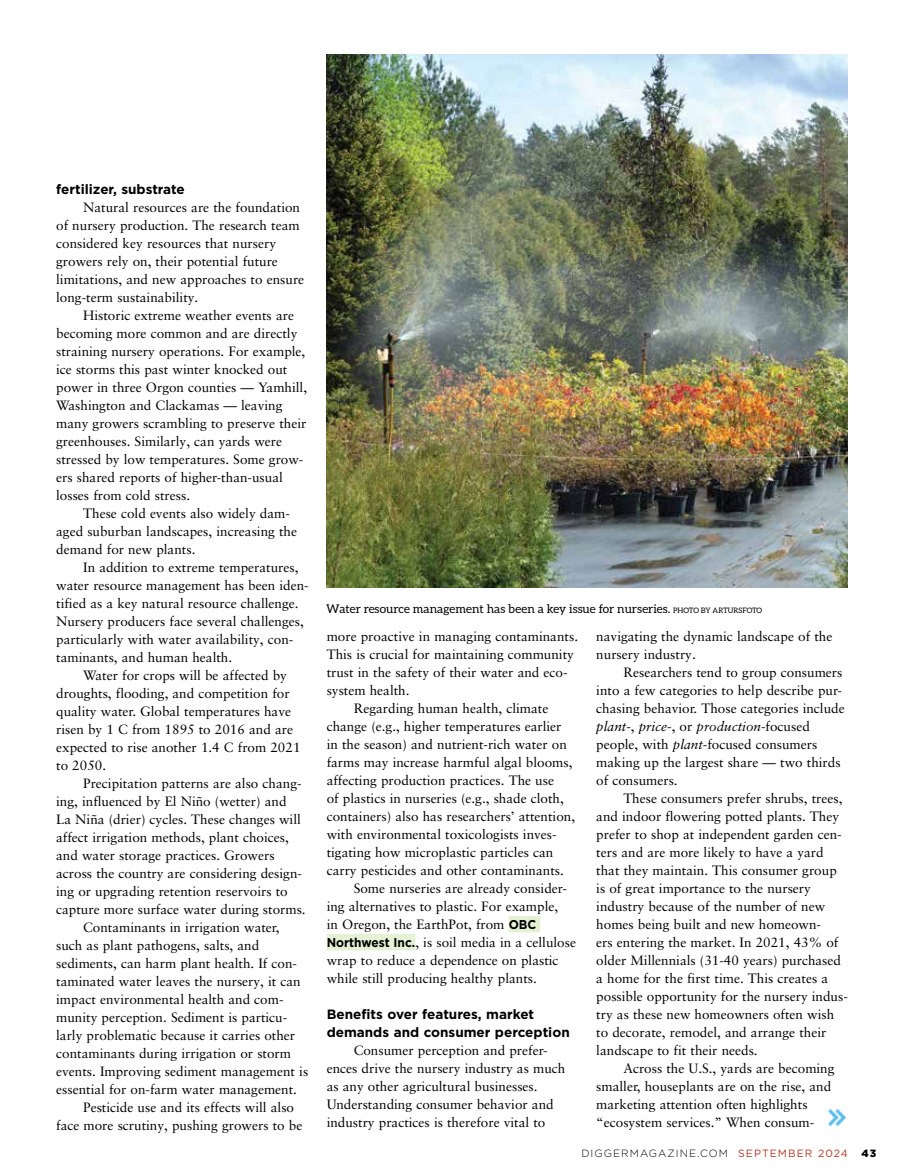
<style>
.page{position:relative;width:905px;height:1175px;background:#fff}
.page>*{position:absolute;margin:0;border:0;box-sizing:border-box;transform-origin:0 0}
.t1{font:13.5px/18px "Sabon LT Pro";color:#000}
.t2{font:700 13.5px/18px "Gotham";color:#000}
.t3{font:12px "Aleo";color:#000}
.t4{font:300 10.5px "Gotham";letter-spacing:.1em;color:#000}
.t5{font:900 10.5px "Gotham";color:#000}
.s1{font-size:7.5px}
.s2{font-family:"Gotham";font-weight:700;font-size:12.75px}
.s3{font-style:italic}
.s4{font-weight:400;color:#b03823}
</style>
<div class="page">
<img style="left:326px;top:54px;width:521px;height:533px">
<img style="left:828px;top:1108px;width:18px;height:19px">
<div style="left:508px;top:916px;width:32px;height:16px;background:#e5f1d4"></div>
<div style="left:327px;top:934px;width:88px;height:16px;background:#e5f1d4"></div>
<p class="t2" style="left:56px;top:180px;width:130px">fertilizer, substrate</p>
<p class="t1" style="left:56px;top:197px;width:249px;text-indent:27px">Natural resources are the foundation of nursery production. The research team considered key resources that nursery growers rely on, their potential future limitations, and new approaches to ensure long-term sustainability.</p>
<p class="t1" style="left:56px;top:305px;width:252px;text-indent:27px">Historic extreme weather events are becoming more common and are directly straining nursery operations. For example, ice storms this past winter knocked out power in three Orgon counties — Yamhill, Washington and Clackamas — leaving many growers scrambling to preserve their greenhouses. Similarly, can yards were stressed by low temperatures. Some grow&shy;ers shared reports of higher-than-usual losses from cold stress.</p>
<p class="t1" style="left:56px;top:503px;width:242px;text-indent:27px">These cold events also widely dam&shy;aged suburban landscapes, increasing the demand for new plants.</p>
<p class="t1" style="left:83px;top:557px;width:217px">In addition to extreme temperatures,</p>
<p class="t1" style="left:56px;top:575px;width:254px">water resource management has been iden-</p>
<p class="t1" style="left:56px;top:593px;width:244px">tified as a key natural resource challenge.</p>
<p class="t1" style="left:56px;top:611px;width:249px">Nursery producers face several challenges,</p>
<p class="t1" style="left:56px;top:629px;width:239px">particularly with water availability, con-</p>
<p class="t1" style="left:56px;top:647px;width:177px">taminants, and human health.</p>
<p class="t1" style="left:83px;top:665px;width:205px">Water for crops will be affected by</p>
<p class="t1" style="left:56px;top:683px;width:235px">droughts, flooding, and competition for</p>
<p class="t1" style="left:56px;top:701px;width:236px">quality water. Global temperatures have</p>
<p class="t1" style="left:56px;top:719px;width:238px">risen by 1 C from 1895 to 2016 and are</p>
<p class="t1" style="left:56px;top:737px;width:246px">expected to rise another 1.4 C from 2021</p>
<p class="t1" style="left:56px;top:755px;width:51px">to 2050.</p>
<p class="t1" style="left:83px;top:773px;width:220px">Precipitation patterns are also chang-</p>
<p class="t1" style="left:56px;top:791px;width:232px">ing, influenced by El Niño (wetter) and</p>
<p class="t1" style="left:56px;top:809px;width:246px">La Niña (drier) cycles. These changes will</p>
<p class="t1" style="left:56px;top:827px;width:234px">affect irrigation methods, plant choices,</p>
<p class="t1" style="left:56px;top:845px;width:220px">and water storage practices. Growers</p>
<p class="t1" style="left:56px;top:863px;width:247px">across the country are considering design-</p>
<p class="t1" style="left:56px;top:881px;width:233px">ing or upgrading retention reservoirs to</p>
<p class="t1" style="left:56px;top:899px;width:251px">capture more surface water during storms.</p>
<p class="t1" style="left:83px;top:917px;width:198px">Contaminants in irrigation water,</p>
<p class="t1" style="left:56px;top:935px;width:204px">such as plant pathogens, salts, and</p>
<p class="t1" style="left:56px;top:953px;width:242px">sediments, can harm plant health. If con-</p>
<p class="t1" style="left:56px;top:971px;width:246px">taminated water leaves the nursery, it can</p>
<p class="t1" style="left:56px;top:989px;width:229px">impact environmental health and com-</p>
<p class="t1" style="left:56px;top:1007px;width:233px">munity perception. Sediment is particu-</p>
<p class="t1" style="left:56px;top:1025px;width:240px">larly problematic because it carries other</p>
<p class="t1" style="left:56px;top:1043px;width:236px">contaminants during irrigation or storm</p>
<p class="t1" style="left:56px;top:1061px;width:253px">events. Improving sediment management is</p>
<p class="t1" style="left:56px;top:1079px;width:242px">essential for on-farm water management.</p>
<p class="t1" style="left:83px;top:1097px;width:212px">Pesticide use and its effects will also</p>
<p class="t1" style="left:56px;top:1115px;width:248px">face more scrutiny, pushing growers to be</p>
<p class="t3" style="left:326px;top:602px;width:437px">Water resource management has been a key issue for nurseries. <span class="s1">PHOTO BY ARTURSFOTO</span></p>
<p class="t1" style="left:327px;top:626px;width:253px">more proactive in managing contaminants.</p>
<p class="t1" style="left:327px;top:644px;width:249px">This is crucial for maintaining community</p>
<p class="t1" style="left:327px;top:662px;width:242px">trust in the safety of their water and eco-</p>
<p class="t1" style="left:327px;top:680px;width:84px">system health.</p>
<p class="t1" style="left:354px;top:698px;width:196px">Regarding human health, climate</p>
<p class="t1" style="left:327px;top:716px;width:236px">change (e.g., higher temperatures earlier</p>
<p class="t1" style="left:327px;top:734px;width:242px">in the season) and nutrient-rich water on</p>
<p class="t1" style="left:327px;top:752px;width:247px">farms may increase harmful algal blooms,</p>
<p class="t1" style="left:327px;top:770px;width:229px">affecting production practices. The use</p>
<p class="t1" style="left:327px;top:788px;width:239px">of plastics in nurseries (e.g., shade cloth,</p>
<p class="t1" style="left:327px;top:806px;width:250px">containers) also has researchers’ attention,</p>
<p class="t1" style="left:327px;top:824px;width:231px">with environmental toxicologists inves-</p>
<p class="t1" style="left:327px;top:842px;width:228px">tigating how microplastic particles can</p>
<p class="t1" style="left:327px;top:860px;width:239px">carry pesticides and other contaminants.</p>
<p class="t1" style="left:354px;top:878px;width:215px">Some nurseries are already consider-</p>
<p class="t1" style="left:327px;top:896px;width:233px">ing alternatives to plastic. For example,</p>
<p class="t1" style="left:327px;top:914px;width:211px">in Oregon, the EarthPot, from <span class="s2">OBC</span></p>
<p class="t1" style="left:327px;top:932px;width:251px"><span class="s2">Northwest Inc.</span>, is soil media in a cellulose</p>
<p class="t1" style="left:327px;top:950px;width:233px">wrap to reduce a dependence on plastic</p>
<p class="t1" style="left:327px;top:968px;width:212px">while still producing healthy plants.</p>
<p class="t2" style="left:327px;top:1004px;width:244px">Benefits over features, market demands and consumer perception</p>
<p class="t1" style="left:327px;top:1040px;width:240px;text-indent:27px">Consumer perception and prefer&shy;ences drive the nursery industry as much as any other agricultural businesses.<br>Understanding consumer behavior and industry practices is therefore vital to</p>
<p class="t1" style="left:596px;top:626px;width:237px">navigating the dynamic landscape of the nursery industry.</p>
<p class="t1" style="left:596px;top:662px;width:250px;text-indent:27px">Researchers tend to group consumers into a few categories to help describe pur&shy;chasing behavior. Those categories include <span class="s3">plant</span>-, <span class="s3">price</span>-, or <span class="s3">production</span>-focused people, with <span class="s3">plant</span>-focused consumers making up the largest share — two thirds of consumers.</p>
<p class="t1" style="left:596px;top:788px;width:253px;text-indent:27px">These consumers prefer shrubs, trees, and indoor flowering potted plants. They prefer to shop at independent garden cen&shy;ters and are more likely to have a yard that they maintain. This consumer group is of great importance to the nursery industry because of the number of new homes being built and new homeown-<br>ers entering the market. In 2021, 43% of older Millennials (31-40 years) purchased a home for the first time. This creates a possible opportunity for the nursery indus&shy;try as these new homeowners often wish to decorate, remodel, and arrange their landscape to fit their needs.</p>
<p class="t1" style="left:596px;top:1058px;width:240px;text-indent:27px">Across the U.S., yards are becoming smaller, houseplants are on the rise, and marketing attention often highlights “ecosystem services.” When consum-</p>
<p class="t4" style="left:581px;top:1146px;width:268px">DIGGERMAGAZINE.COM <span class="s4">SEPTEMBER 2024</span></p>
<p class="t5" style="left:861px;top:1145px;width:16px">43</p>
</div>
